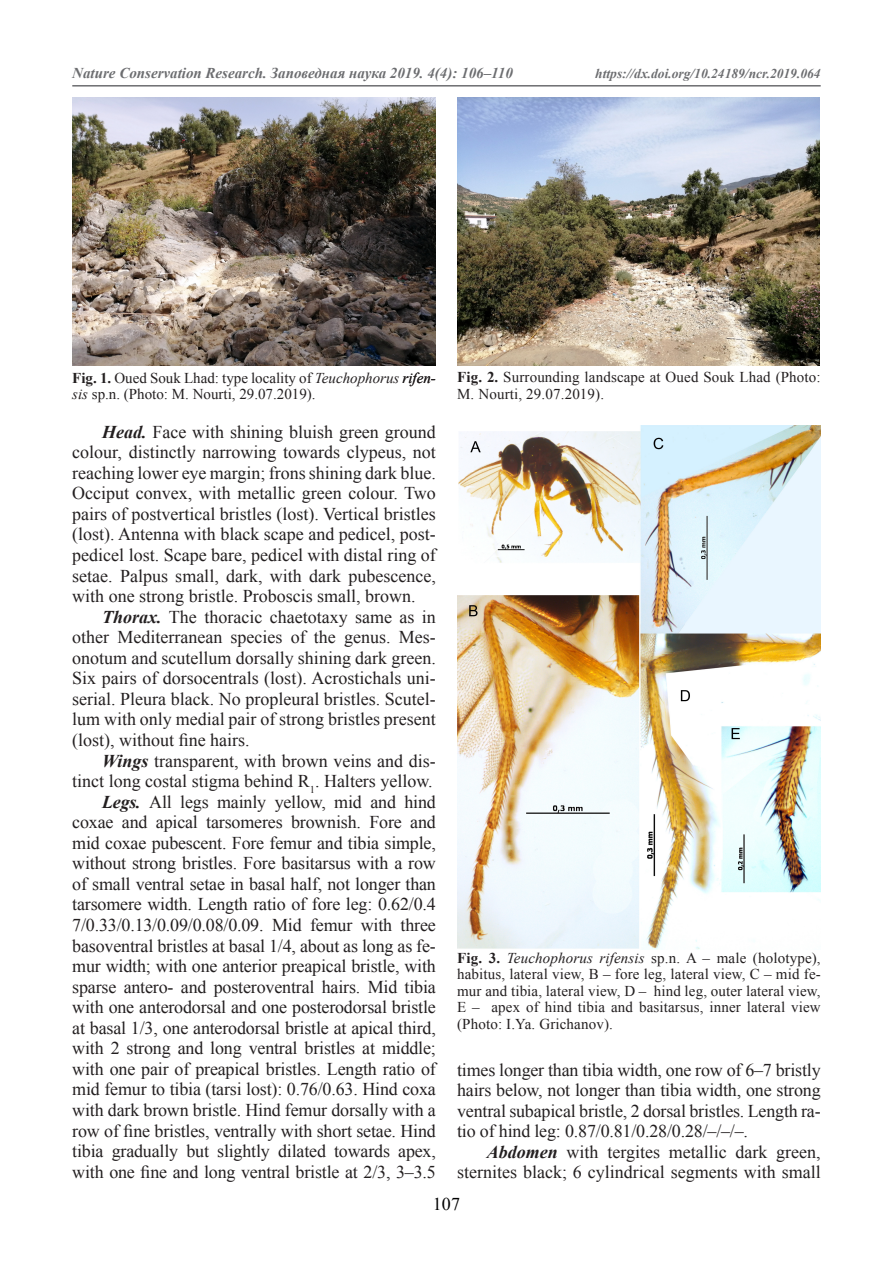
<style>
.page{position:relative;width:893px;height:1263px;background:#fff}
.page>*{position:absolute;margin:0;border:0;box-sizing:border-box;transform-origin:0 0}
.t1{font:18px/20.5px "Times New Roman";color:#231f20;text-align:justify}
.t2{font:18px "Times New Roman";color:#000}
.t3{font:15px/16.5px "Times New Roman";letter-spacing:.01em;color:#231f20}
.t4{font:italic 700 15px "Times New Roman";color:#6c6d70}
.t5{font:italic 700 13.5px "Times New Roman";color:#6c6d70}
.s1{font-weight:700}
.s2{font-style:italic}
.s3{font-weight:700;font-style:italic}
</style>
<div class="page">
<hr style="left:72px;top:85px;width:749px;height:2px;background:#6c6d70">
<img style="left:72px;top:98px;width:364px;height:268px">
<img style="left:457px;top:98px;width:363px;height:268px">
<img style="left:457px;top:425px;width:364px;height:524px">
<p class="t4" style="left:72px;top:62px;width:442px">Nature Conservation Research. Заповедная наука 2019. 4(4): 106–110</p>
<p class="t5" style="left:595px;top:64px;width:227px">https://dx.doi.org/10.24189/ncr.2019.064</p>
<p class="t3" style="left:72px;top:369px;width:365px"><span class="s1">Fig. 1.</span> Oued Souk Lhad: type locality of <span class="s2">Teuchophorus rifen&shy;sis</span> sp.n. (Photo: M. Nourti, 29.07.2019).</p>
<p class="t3" style="left:457px;top:369px;width:365px"><span class="s1">Fig. 2.</span> Surrounding landscape at Oued Souk Lhad (Photo:<br>M. Nourti, 29.07.2019).</p>
<p class="t1" style="left:72px;top:421px;width:365px;text-indent:30px"><span class="s3">Head.</span> Face with shining bluish green ground colour, distinctly narrowing towards clypeus, not reaching lower eye margin; frons shining dark blue.<br>Occiput convex, with metallic green colour. Two pairs of postvertical bristles (lost). Vertical bristles (lost). Antenna with black scape and pedicel, post&shy;pedicel lost. Scape bare, pedicel with distal ring of setae. Palpus small, dark, with dark pubescence, with one strong bristle. Proboscis small, brown.</p>
<p class="t1" style="left:72px;top:606px;width:365px;text-indent:30px"><span class="s3">Thorax.</span> The thoracic chaetotaxy same as in other Mediterranean species of the genus. Mes&shy;onotum and scutellum dorsally shining dark green.<br>Six pairs of dorsocentrals (lost). Acrostichals uni&shy;serial. Pleura black. No propleural bristles. Scutel&shy;lum with only medial pair of strong bristles present (lost), without fine hairs.</p>
<p class="t1" style="left:72px;top:750px;width:365px;text-align:right"><span class="s3">Wings</span> transparent, with brown veins and dis&shy;tinct long costal stigma behind R<sub>1</sub>. Halters yellow.</p>
<p class="t1" style="left:72px;top:791px;width:365px;text-indent:30px"><span class="s3">Legs.</span> All legs mainly yellow, mid and hind coxae and apical tarsomeres brownish. Fore and mid coxae pubescent. Fore femur and tibia simple, without strong bristles. Fore basitarsus with a row of small ventral setae in basal half, not longer than tarsomere width. Length ratio of fore leg: 0.62/0.4<br>7/0.33/0.13/0.09/0.08/0.09. Mid femur with three basoventral bristles at basal 1/4, about as long as fe&shy;mur width; with one anterior preapical bristle, with sparse antero- and posteroventral hairs. Mid tibia with one anterodorsal and one posterodorsal bristle at basal 1/3, one anterodorsal bristle at apical third, with 2 strong and long ventral bristles at middle; with one pair of preapical bristles. Length ratio of mid femur to tibia (tarsi lost): 0.76/0.63. Hind coxa with dark brown bristle. Hind femur dorsally with a row of fine bristles, ventrally with short setae. Hind tibia gradually but slightly dilated towards apex, with one fine and long ventral bristle at 2/3, 3–3.5</p>
<p class="t3" style="left:457px;top:949px;width:365px;text-align:justify"><span class="s1">Fig. 3.</span> <span class="s2">Teuchophorus rifensis</span> sp.n. A – male (holotype), habitus, lateral view, B – fore leg, lateral view, C – mid fe&shy;mur and tibia, lateral view, D – hind leg, outer lateral view, E – apex of hind tibia and basitarsus, inner lateral view (Photo: I.Ya. Grichanov).</p>
<p class="t1" style="left:457px;top:1059px;width:365px">times longer than tibia width, one row of 6–7 bristly hairs below, not longer than tibia width, one strong ventral subapical bristle, 2 dorsal bristles. Length ra&shy;tio of hind leg: 0.87/0.81/0.28/0.28/–/–/–.</p>
<p class="t1" style="left:457px;top:1141px;width:365px;text-align:right"><span class="s3">Abdomen</span> with tergites metallic dark green, sternites black; 6 cylindrical segments with small</p>
<p class="t2" style="left:433px;top:1191px;width:28px">107</p>
</div>
